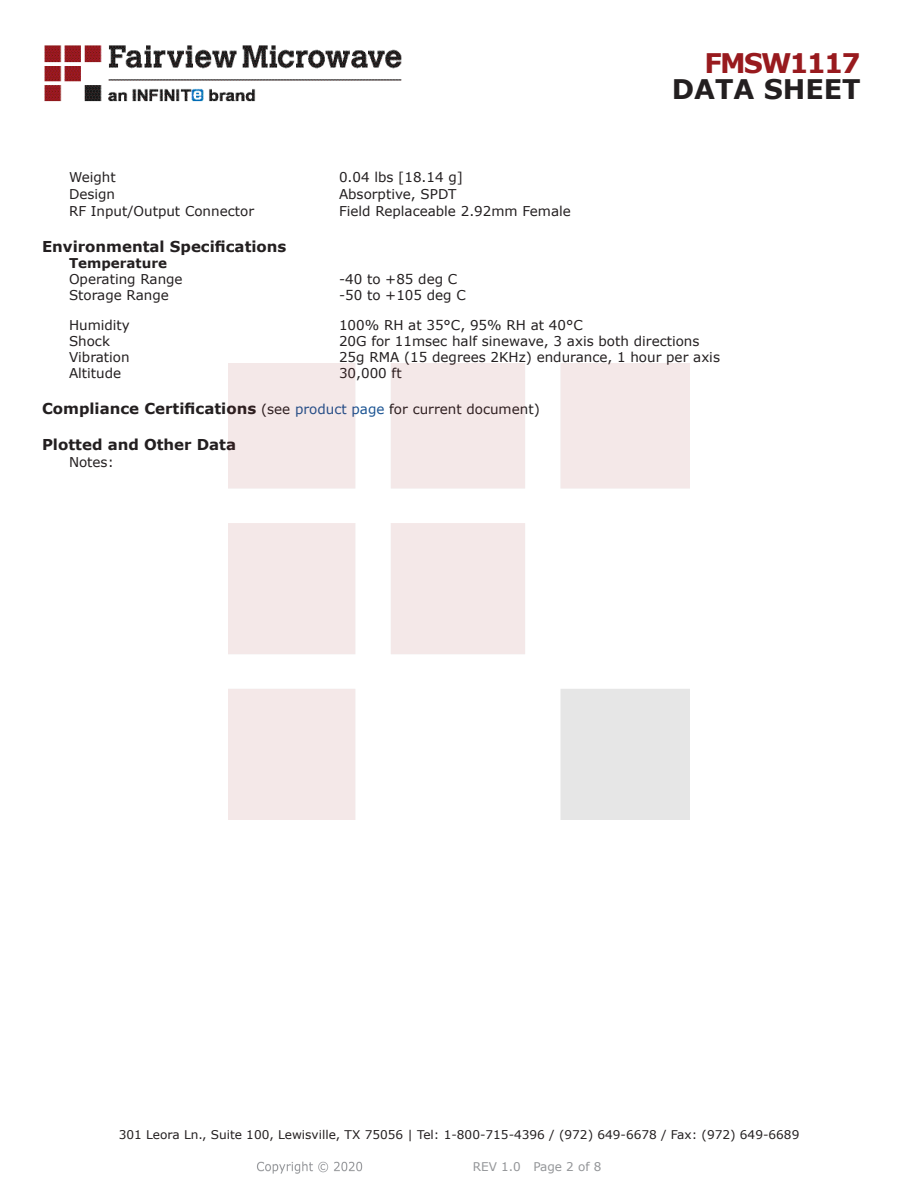
<style>
.page{position:relative;width:918px;height:1188px;background:#fff}
.page>*{position:absolute;margin:0;border:0;box-sizing:border-box;transform-origin:0 0}
.t1{font:700 27px "Verdana";color:#231f20}
.FM{font:700 27px "Verdana";letter-spacing:-.07em;color:#981a1e}
.Head1_for_Compliance{font:700 15px "Verdana";color:#231f20}
.Head1{font:700 15px "Verdana";color:#231f20}
.Specs_Para{font:13.5px "Verdana";color:#231f20}
.Head2_after_Head1{font:700 13.5px "Verdana";color:#231f20}
.t2{font:12px "Verdana";color:#231f20}
.REV_Info{font:12px "Verdana";color:#939598}
.s1{font-weight:400;font-size:13.5px}
.s2{font-weight:400;font-size:13.5px;color:#1a5392}
</style>
<div class="page">
<img style="left:257px;top:1161px;width:106px;height:13px">
<img style="left:44px;top:45px;width:358px;height:57px">
<p class="FM" style="left:704px;top:44px;width:158px">FMSW1117</p>
<p class="t1" style="left:672px;top:70px;width:191px">DATA SHEET</p>
<p class="Specs_Para" style="left:69px;top:168px;width:48px">Weight</p>
<p class="Specs_Para" style="left:339px;top:168px;width:125px">0.04 lbs [18.14 g]</p>
<p class="Specs_Para" style="left:69px;top:185px;width:48px">Design</p>
<p class="Specs_Para" style="left:339px;top:185px;width:119px">Absorptive, SPDT</p>
<p class="Specs_Para" style="left:69px;top:201px;width:187px">RF Input/Output Connector</p>
<p class="Specs_Para" style="left:339px;top:201px;width:233px">Field Replaceable 2.92mm Female</p>
<p class="Head1" style="left:42px;top:235px;width:246px">Environmental Specifications</p>
<p class="Head2_after_Head1" style="left:69px;top:253px;width:100px">Temperature</p>
<p class="Specs_Para" style="left:69px;top:270px;width:115px">Operating Range</p>
<p class="Specs_Para" style="left:339px;top:270px;width:120px">-40 to +85 deg C</p>
<p class="Specs_Para" style="left:69px;top:286px;width:101px">Storage Range</p>
<p class="Specs_Para" style="left:339px;top:286px;width:128px">-50 to +105 deg C</p>
<p class="Specs_Para" style="left:69px;top:316px;width:62px">Humidity</p>
<p class="Specs_Para" style="left:339px;top:316px;width:245px">100% RH at 35°C, 95% RH at 40°C</p>
<p class="Specs_Para" style="left:69px;top:332px;width:42px">Shock</p>
<p class="Specs_Para" style="left:339px;top:332px;width:362px">20G for 11msec half sinewave, 3 axis both directions</p>
<p class="Specs_Para" style="left:69px;top:348px;width:62px">Vibration</p>
<p class="Specs_Para" style="left:339px;top:348px;width:383px">25g RMA (15 degrees 2KHz) endurance, 1 hour per axis</p>
<p class="Specs_Para" style="left:69px;top:364px;width:54px">Altitude</p>
<p class="Specs_Para" style="left:339px;top:364px;width:64px">30,000 ft</p>
<p class="Head1_for_Compliance" style="left:42px;top:398px;width:499px">Compliance Certifications <span class="s1">(see</span> <span class="s2">product page</span> <span class="s1">for current document)</span></p>
<p class="Head1_for_Compliance" style="left:42px;top:434px;width:196px">Plotted and Other Data</p>
<p class="Specs_Para" style="left:69px;top:452px;width:46px">Notes:</p>
<p class="t2" style="left:119px;top:1126px;width:682px">301 Leora Ln., Suite 100, Lewisville, TX 75056 | Tel: 1-800-715-4396 / (972) 649-6678 / Fax: (972) 649-6689</p>
<p class="REV_Info" style="left:473px;top:1158px;width:130px">REV 1.0 Page 2 of 8</p>
</div>
